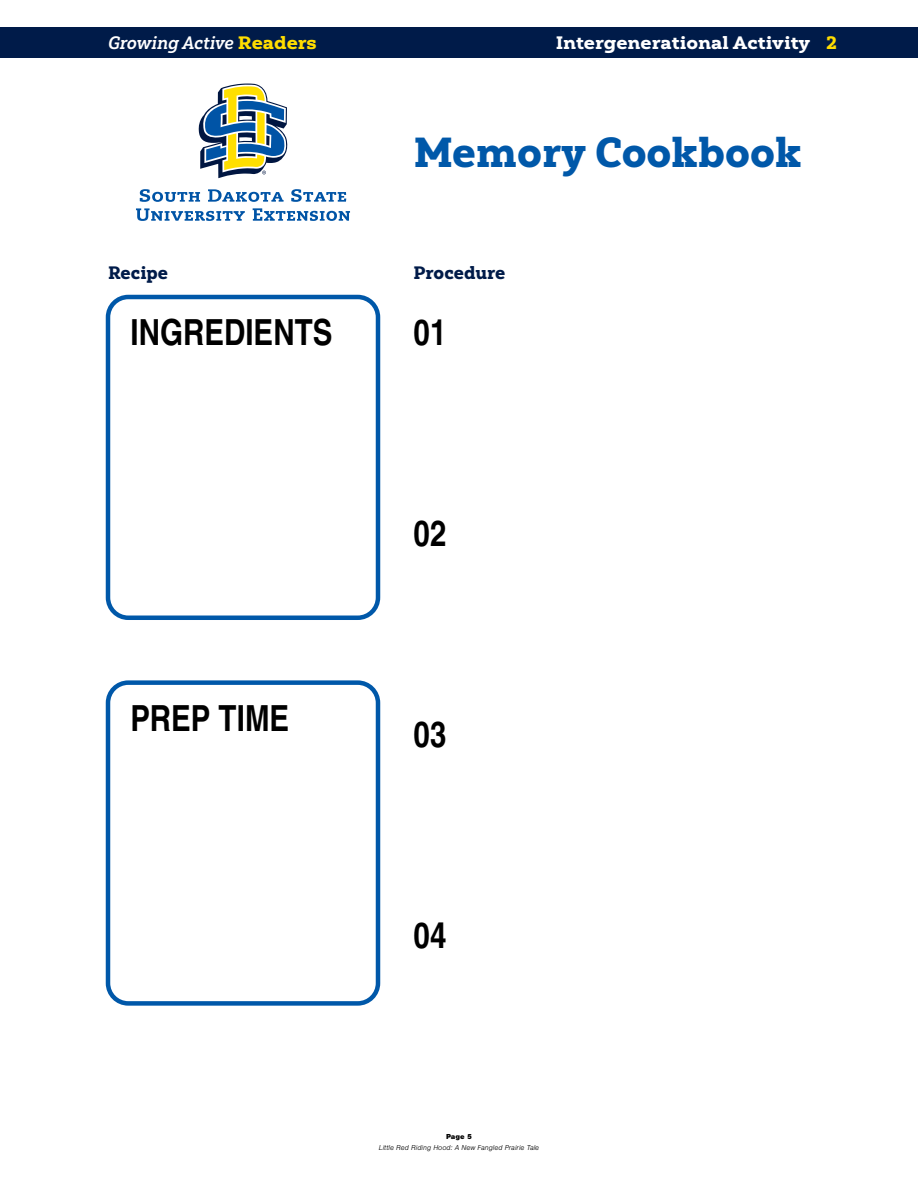
<style>
.page{position:relative;width:918px;height:1188px;background:#fff}
.page>*{position:absolute;margin:0;border:0;box-sizing:border-box;transform-origin:0 0}
.H2-Activity-Heading{font:42px "Yorkten Slab Nor Bla";color:#0058a9}
.P-LargeText{font:700 36px "Nimbus San Con L";color:#000}
.t1{font:900 expanded 18px "Yorkten Slab";color:#fff}
.t2{font:18px "Yorkten Slab Nor Bol It";color:#fff}
.H3-Activity-Heading{font:18px "Yorkten Slab Nor Bla";color:#001b49}
.t3{font:italic 300 7.5px "Nimbus San";color:#000}
.t4{font:900 7.5px "Nimbus San";color:#000}
.s1{font-family:"Yorkten Slab";font-weight:900;font-stretch:expanded;color:#fd0}
.s2{color:#fd0}
</style>
<div class="page">
<svg style="left:198px;top:84px;width:90px;height:94px"></svg>
<svg style="left:140px;top:189px;width:60px;height:13px"></svg>
<svg style="left:208px;top:189px;width:76px;height:13px"></svg>
<svg style="left:291px;top:189px;width:55px;height:13px"></svg>
<svg style="left:253px;top:208px;width:97px;height:13px"></svg>
<svg style="left:136px;top:208px;width:109px;height:13px"></svg>
<div style="left:0;top:27px;width:918px;height:30px;background:#001b49"></div>
<div style="left:106px;top:295px;width:274px;height:325px;border:4px solid #0058a9;border-radius:20px"></div>
<div style="left:106px;top:680px;width:274px;height:326px;border:4px solid #0058a9;border-radius:20px"></div>
<h3 class="t2" style="left:108px;top:31px;width:210px">Growing Active <span class="s1">Readers</span></h3>
<h3 class="t1" style="left:556px;top:31px;width:283px">Intergenerational Activity <span class="s2">2</span></h3>
<h3 class="H3-Activity-Heading" style="left:108px;top:261px;width:62px">Recipe</h3>
<p class="P-LargeText" style="left:130px;top:306px;width:204px">INGREDIENTS</p>
<p class="P-LargeText" style="left:130px;top:692px;width:160px">PREP TIME</p>
<h2 class="H2-Activity-Heading" style="left:413px;top:126px;width:390px">Memory Cookbook</h2>
<h3 class="H3-Activity-Heading" style="left:414px;top:261px;width:93px">Procedure</h3>
<p class="P-LargeText" style="left:414px;top:306px;width:34px">01</p>
<p class="P-LargeText" style="left:414px;top:507px;width:34px">02</p>
<p class="P-LargeText" style="left:414px;top:708px;width:34px">03</p>
<p class="P-LargeText" style="left:414px;top:909px;width:34px">04</p>
<p class="t4" style="left:446px;top:1132px;width:27px">Page 5</p>
<p class="t3" style="left:379px;top:1143px;width:162px">Little Red Riding Hood: A New Fangled Prairie Tale</p>
</div>
